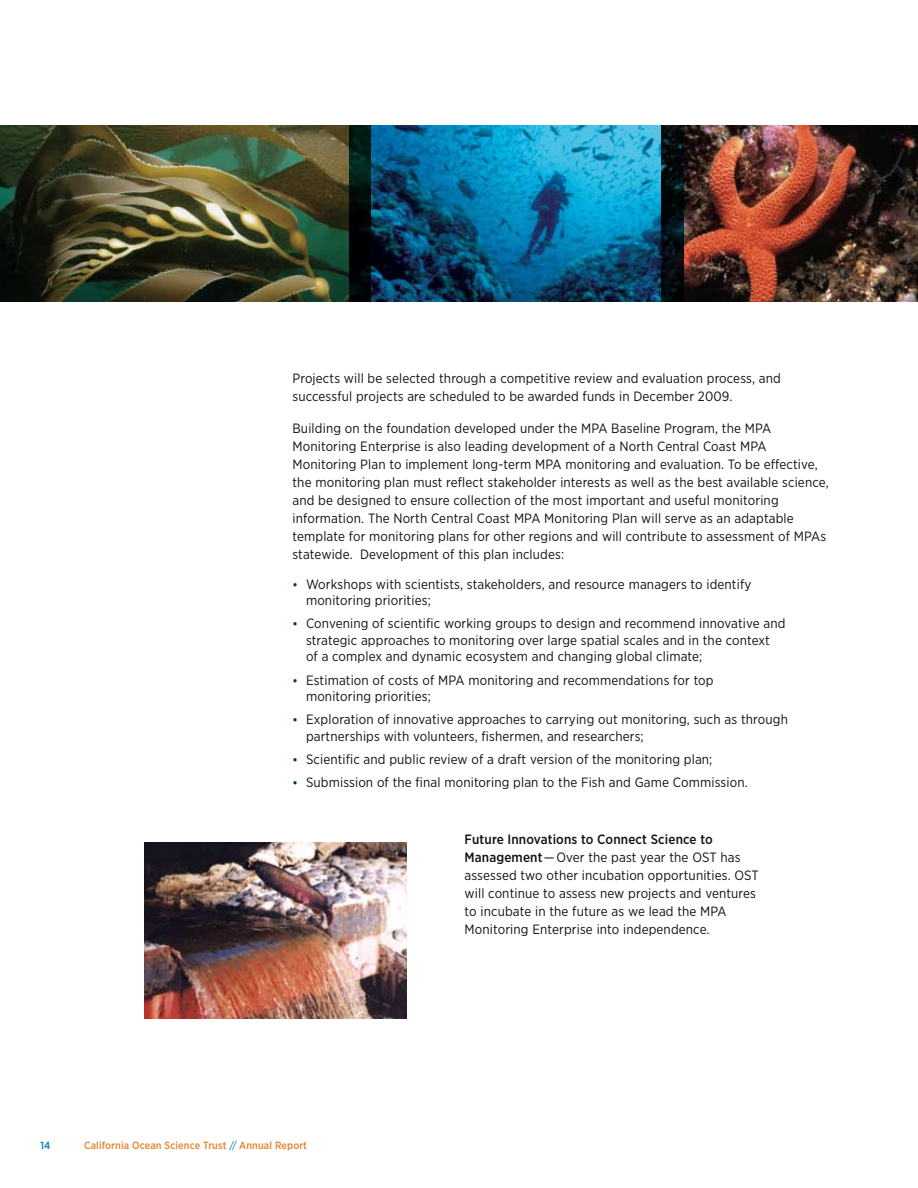
<style>
.page{position:relative;width:918px;height:1188px;background:#fff}
.page>*{position:absolute;margin:0;border:0;box-sizing:border-box;transform-origin:0 0}
.t1{font:13.5px/18px "Gotham Narrow";letter-spacing:.01em;color:#121212}
.t2{font:500 10.5px "Gotham Narrow";letter-spacing:.01em;color:#e48429}
.t3{font:500 10.5px "Gotham Narrow";color:#007aa8}
.s1{font-weight:500;font-size:12px;color:#003455}
.s2{font-weight:400;color:#007aa8}
.s3{font-weight:500}
</style>
<div class="page">
<img style="left:370px;top:126px;width:292px;height:175px">
<img style="left:0;top:126px;width:370px;height:175px">
<img style="left:662px;top:126px;width:256px;height:175px">
<img style="left:145px;top:843px;width:261px;height:175px">
<p class="t1" style="left:292px;top:369px;width:490px">Projects will be selected through a competitive review and evaluation process, and successful projects are scheduled to be awarded funds in December 2009.</p>
<p class="t1" style="left:292px;top:419px;width:538px">Building on the foundation developed under the MPA Baseline Program, the MPA Monitoring Enterprise is also leading development of a North Central Coast MPA Monitoring Plan to implement long-term MPA monitoring and evaluation. To be effective, the monitoring plan must reflect stakeholder interests as well as the best available science, and be designed to ensure collection of the most important and useful monitoring information. The North Central Coast MPA Monitoring Plan will serve as an adaptable template for monitoring plans for other regions and will contribute to assessment of MPAs statewide. Development of this plan includes:</p>
<p class="t1" style="left:306px;top:575px;width:447px;line-height:16.5px;text-indent:-14px"><span class="s1">•</span> Workshops with scientists, stakeholders, and resource managers to identify monitoring priorities;</p>
<p class="t1" style="left:306px;top:615px;width:481px;line-height:16.5px;text-indent:-14px"><span class="s1">•</span> Convening of scientific working groups to design and recommend innovative and strategic approaches to monitoring over large spatial scales and in the context<br>of a complex and dynamic ecosystem and changing global climate;</p>
<p class="t1" style="left:306px;top:671px;width:409px;line-height:16.5px;text-indent:-14px"><span class="s1">•</span> Estimation of costs of MPA monitoring and recommendations for top monitoring priorities;</p>
<p class="t1" style="left:306px;top:711px;width:483px;line-height:16.5px;text-indent:-14px"><span class="s1">•</span> Exploration of innovative approaches to carrying out monitoring, such as through partnerships with volunteers, fishermen, and researchers;</p>
<p class="t1" style="left:292px;top:750px;width:421px"><span class="s1">•</span> Scientific and public review of a draft version of the monitoring plan;</p>
<p class="t1" style="left:292px;top:773px;width:457px"><span class="s1">•</span> Submission of the final monitoring plan to the Fish and Game Commission.</p>
<p class="t3" style="left:40px;top:1139px;width:11px">14</p>
<p class="t2" style="left:84px;top:1139px;width:224px">California Ocean Science Trust <span class="s2">//</span> Annual Report</p>
<p class="t1" style="left:465px;top:830px;width:296px"><span class="s3">Future Innovations to Connect Science to Management</span>—Over the past year the OST has assessed two other incubation opportunities. OST will continue to assess new projects and ventures to incubate in the future as we lead the MPA Monitoring Enterprise into independence.</p>
</div>
